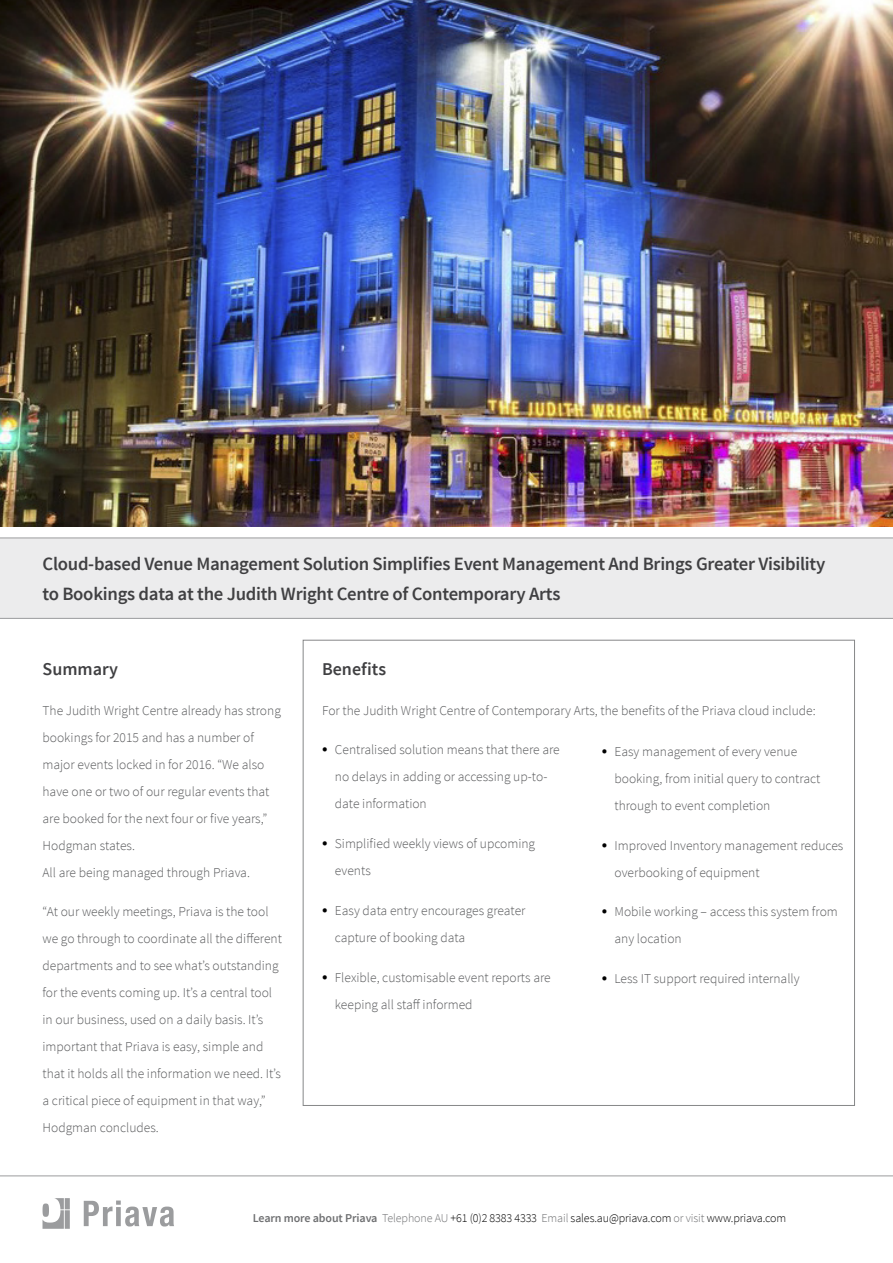
<style>
.page{position:relative;width:893px;height:1263px;background:#fff}
.page>*{position:absolute;margin:0;border:0;box-sizing:border-box;transform-origin:0 0}
.t1{font:600 18.75px/30px "Source Sans Pro";letter-spacing:-.015em;color:#404042}
.t2{font:600 18px "Source Sans Pro";color:#404042}
.t3{font:300 13.5px/27px "Source Sans Pro";color:#58595b}
.t4{font:300 12px "Source Sans Pro";letter-spacing:-.01em;color:#000}
.s1{font-weight:400;font-size:18px;color:#000}
.s2{font-weight:600;color:#6f7072}
.s3{color:#6f7072}
</style>
<div class="page">
<img style="left:0;top:0;width:893px;height:526px">
<hr style="left:0;top:1175px;width:893px;height:1px;background:#9b9c9e">
<svg style="left:43px;top:1198px;width:27px;height:31px"></svg>
<svg style="left:84px;top:1200px;width:90px;height:26px"></svg>
<div style="left:0;top:538px;width:893px;height:81px;background:#ececed"></div>
<hr style="left:0;top:537px;width:893px;height:1px;background:#9b9c9e">
<hr style="left:0;top:618px;width:893px;height:1px;background:#9b9c9e">
<p class="t1" style="left:43px;top:549px;width:784px">Cloud-based Venue Management Solution Simplifies Event Management And Brings Greater Visibility to Bookings data at the Judith Wright Centre of Contemporary Arts</p>
<p class="t2" style="left:43px;top:657px;width:77px">Summary</p>
<p class="t3" style="left:43px;top:697px;width:240px">The Judith Wright Centre already has strong bookings for 2015 and has a number of major events locked in for 2016. “We also have one or two of our regular events that are booked for the next four or five years,” Hodgman states.<br>All are being managed through Priava.</p>
<p class="t3" style="left:43px;top:898px;width:241px">“At our weekly meetings, Priava is the tool we go through to coordinate all the different departments and to see what’s outstanding for the events coming up. It’s a central tool in our business, used on a daily basis. It’s important that Priava is easy, simple and that it holds all the information we need. It’s a critical piece of equipment in that way,” Hodgman concludes.</p>
<p class="t2" style="left:322px;top:657px;width:66px">Benefits</p>
<p class="t3" style="left:322px;top:697px;width:495px">For the Judith Wright Centre of Contemporary Arts, the benefits of the Priava cloud include:</p>
<p class="t3" style="left:335px;top:736px;width:226px;text-indent:-13px"><span class="s1">•</span> Centralised solution means that there are no delays in adding or accessing up-to&shy;date information</p>
<p class="t3" style="left:335px;top:830px;width:202px;text-indent:-13px"><span class="s1">•</span> Simplified weekly views of upcoming events</p>
<p class="t3" style="left:335px;top:897px;width:192px;text-indent:-13px"><span class="s1">•</span> Easy data entry encourages greater capture of booking data</p>
<p class="t3" style="left:335px;top:964px;width:217px;text-indent:-13px"><span class="s1">•</span> Flexible, customisable event reports are keeping all staff informed</p>
<p class="t3" style="left:614px;top:738px;width:207px;text-indent:-13px"><span class="s1">•</span> Easy management of every venue booking, from initial query to contract through to event completion</p>
<p class="t3" style="left:614px;top:832px;width:230px;text-indent:-13px"><span class="s1">•</span> Improved Inventory management reduces overbooking of equipment</p>
<p class="t3" style="left:614px;top:898px;width:225px;text-indent:-13px"><span class="s1">•</span> Mobile working – access this system from any location</p>
<p class="t3" style="left:602px;top:965px;width:199px"><span class="s1">•</span> Less IT support required internally</p>
<p class="t4" style="left:253px;top:1211px;width:535px"><span class="s2">Learn more about Priava</span> <span class="s3">Telephone AU</span> +61 (0)2 8383 4333 <span class="s3">Email</span> sales.au@priava.com <span class="s3">or visit</span> www.priava.com</p>
</div>
